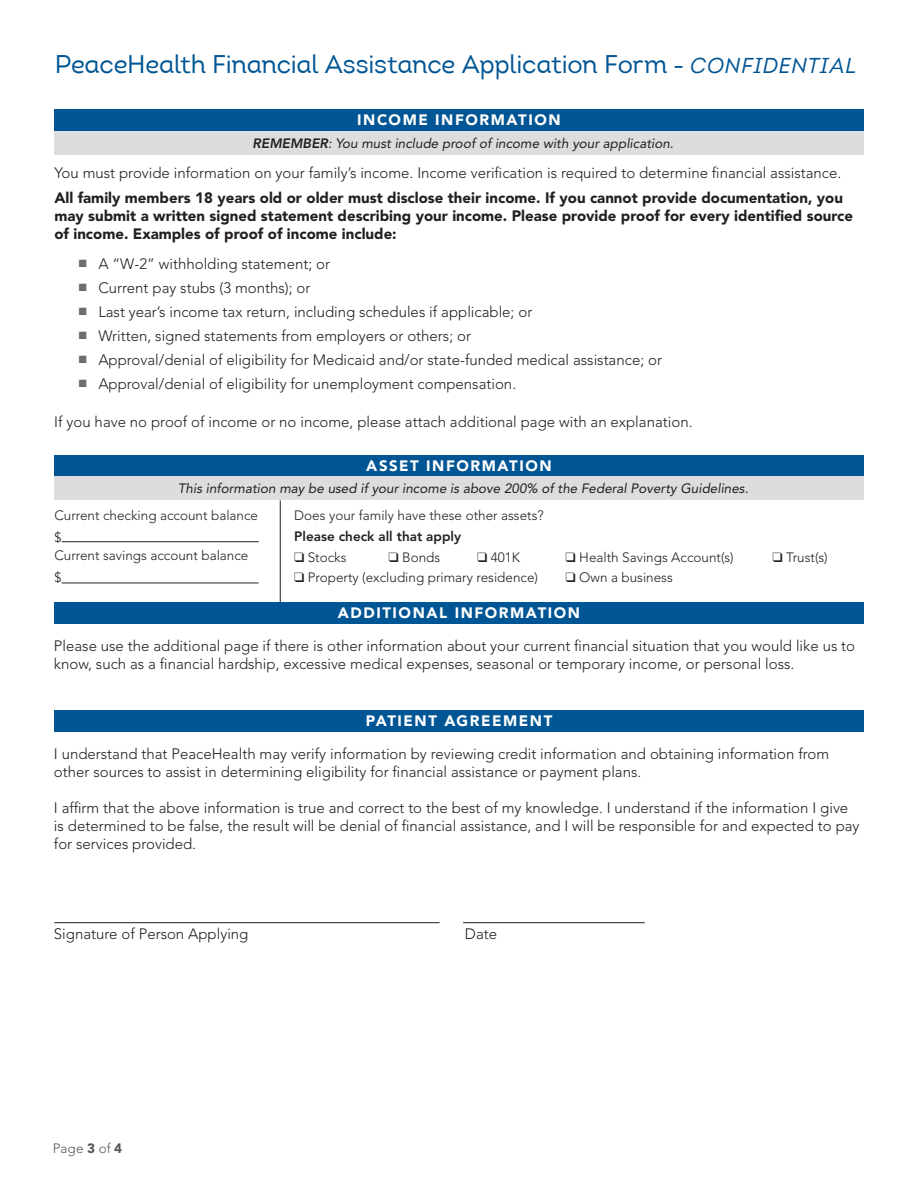
<style>
.page{position:relative;width:918px;height:1188px;background:#fff}
.page>*{position:absolute;margin:0;border:0;box-sizing:border-box;transform-origin:0 0}
.t1{font:25.5px "Intro Book Alt";letter-spacing:-.01em;color:#005594}
.t2{font:300 15px/18px "Avenir LT Std";color:#231f20}
.t3{font:900 15px/18px "Avenir LT Std";color:#231f20}
.t4{font:900 15px "Avenir LT Std";letter-spacing:.105em;color:#fff}
.t5{font:300 13.5px/21.8px "Avenir LT Std";color:#231f20}
.t6{font:italic 13.5px "Avenir LT Std";color:#231f20}
.t7{font:800 13.5px "Avenir LT Std";color:#231f20}
.t8{font:300 13.5px "Avenir LT Std";letter-spacing:.005em;color:#57585a}
.s1{font-size:24px}
.s2{font-family:"Intro";font-style:italic;font-size:21px}
.s3{font-weight:800}
.s4{color:#6c6d70}
.s5{font-weight:900}
</style>
<div class="page">
<div style="left:54px;top:131px;width:810px;height:23px;background:#dcdddf"></div>
<div style="left:54px;top:109px;width:810px;height:22px;background:#005594"></div>
<div style="left:54px;top:455px;width:810px;height:22px;background:#005594"></div>
<div style="left:54px;top:477px;width:810px;height:23px;background:#dcdddf"></div>
<hr style="left:62px;top:541px;width:197px;height:1px;background:#231f20">
<hr style="left:62px;top:583px;width:197px;height:1px;background:#231f20">
<hr style="left:280px;top:500px;width:1px;height:102px;background:#231f20">
<div style="left:54px;top:602px;width:810px;height:22px;background:#005594"></div>
<div style="left:54px;top:710px;width:810px;height:21px;background:#005594"></div>
<hr style="left:54px;top:922px;width:386px;height:1px;background:#231f20">
<hr style="left:463px;top:922px;width:182px;height:1px;background:#231f20">
<h1 class="t1" style="left:55px;top:49px;width:803px">PeaceHealth Financial Assistance Application Form <span class="s1">-</span> <span class="s2">CONFIDENTIAL</span></h1>
<p class="t4" style="left:357px;top:111px;width:205px">INCOME INFORMATION</p>
<p class="t6" style="left:253px;top:135px;width:422px"><span class="s3">REMEMBER</span>: You must include proof of income with your application.</p>
<p class="t2" style="left:54px;top:164px;width:789px">You must provide information on your family’s income. Income verification is required to determine financial assistance.</p>
<p class="t3" style="left:54px;top:188px;width:800px">All family members 18 years old or older must disclose their income. If you cannot provide documentation, you may submit a written signed statement describing your income. Please provide proof for every identified source of income. Examples of proof of income include:</p>
<p class="t2" style="left:79px;top:254px;width:253px"><span class="s4">■</span> A “W-2” withholding statement; or</p>
<p class="t2" style="left:79px;top:278px;width:233px"><span class="s4">■</span> Current pay stubs (3 months); or</p>
<p class="t2" style="left:79px;top:302px;width:455px"><span class="s4">■</span> Last year’s income tax return, including schedules if applicable; or</p>
<p class="t2" style="left:79px;top:326px;width:394px"><span class="s4">■</span> Written, signed statements from employers or others; or</p>
<p class="t2" style="left:79px;top:350px;width:585px"><span class="s4">■</span> Approval/denial of eligibility for Medicaid and/or state-funded medical assistance; or</p>
<p class="t2" style="left:79px;top:374px;width:439px"><span class="s4">■</span> Approval/denial of eligibility for unemployment compensation.</p>
<p class="t2" style="left:54px;top:413px;width:640px">If you have no proof of income or no income, please attach additional page with an explanation.</p>
<p class="t4" style="left:366px;top:457px;width:187px">ASSET INFORMATION</p>
<p class="t6" style="left:178px;top:481px;width:572px">This information may be used if your income is above 200% of the Federal Poverty Guidelines.</p>
<p class="t5" style="left:54px;top:505px;width:205px">Current checking account balance $</p>
<p class="t5" style="left:54px;top:545px;width:196px">Current savings account balance $</p>
<p class="t5" style="left:294px;top:505px;width:251px">Does your family have these other assets?</p>
<p class="t7" style="left:294px;top:528px;width:168px">Please check all that apply</p>
<p class="t5" style="left:294px;top:547px;width:54px">❑ Stocks</p>
<p class="t5" style="left:389px;top:547px;width:53px">❑ Bonds</p>
<p class="t5" style="left:477px;top:547px;width:45px">❑ 401K</p>
<p class="t5" style="left:566px;top:547px;width:170px">❑ Health Savings Account(s)</p>
<p class="t5" style="left:773px;top:547px;width:57px">❑ Trust(s)</p>
<p class="t5" style="left:294px;top:566px;width:246px">❑ Property (excluding primary residence)</p>
<p class="t5" style="left:566px;top:566px;width:109px">❑ Own a business</p>
<p class="t4" style="left:338px;top:604px;width:244px">ADDITIONAL INFORMATION</p>
<p class="t2" style="left:54px;top:637px;width:803px">Please use the additional page if there is other information about your current financial situation that you would like us to know, such as a financial hardship, excessive medical expenses, seasonal or temporary income, or personal loss.</p>
<p class="t4" style="left:366px;top:711px;width:188px">PATIENT AGREEMENT</p>
<p class="t2" style="left:54px;top:745px;width:777px">I understand that PeaceHealth may verify information by reviewing credit information and obtaining information from other sources to assist in determining eligibility for financial assistance or payment plans.</p>
<p class="t2" style="left:54px;top:799px;width:807px">I affirm that the above information is true and correct to the best of my knowledge. I understand if the information I give is determined to be false, the result will be denial of financial assistance, and I will be responsible for and expected to pay for services provided.</p>
<p class="t2" style="left:54px;top:925px;width:196px">Signature of Person Applying</p>
<p class="t2" style="left:465px;top:925px;width:34px">Date</p>
<p class="t8" style="left:53px;top:1141px;width:71px">Page <span class="s5">3</span> of <span class="s5">4</span></p>
</div>
